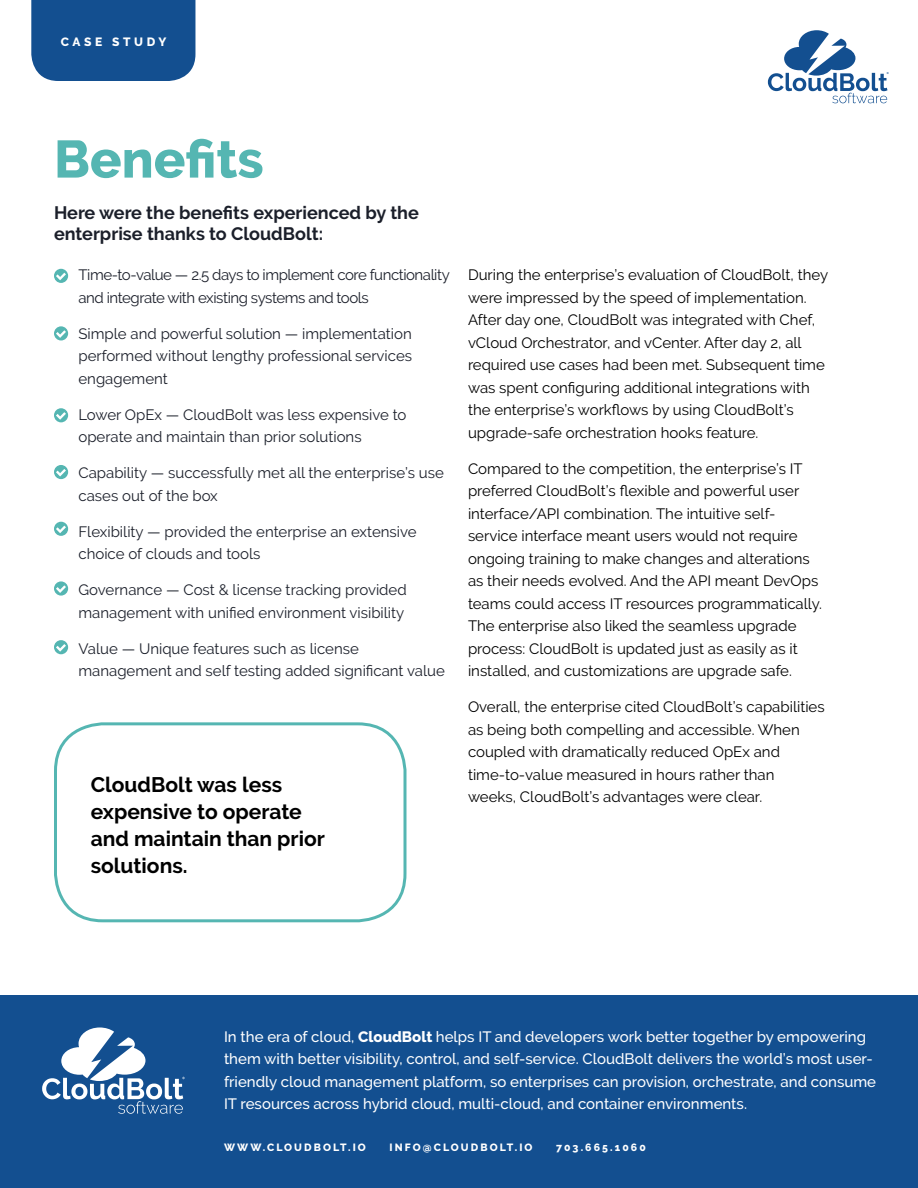
<style>
.page{position:relative;width:918px;height:1188px;background:#fff}
.page>*{position:absolute;margin:0;border:0;box-sizing:border-box;transform-origin:0 0}
.t1{font:800 52.5px "Raleway";color:#55b6b2}
.t2{font:700 21px/27px "Raleway";color:#000}
.t3{font:700 18px/21px "Raleway";color:#1b1f2a}
.t4{font:15px/22.5px "Raleway";color:#000}
.t5{font:15px/22.5px "Raleway";color:#1b1f2a}
.t6{font:500 15px/22.5px "Raleway";color:#fff}
.t7{font:15px/22.5px "Raleway";letter-spacing:-.03em;color:#1b1f2a}
.t8{font:800 12px "Raleway";letter-spacing:.295em;color:#fff}
.t9{font:800 10.5px "Raleway";letter-spacing:.2em;color:#fff}
.s1{font-weight:800}
</style>
<div class="page">
<div style="left:0;top:996px;width:918px;height:192px;background:#134f90"></div>
<svg style="left:42px;top:1027px;width:143px;height:87px"></svg>
<svg style="left:54px;top:269px;width:14px;height:14px"></svg>
<svg style="left:54px;top:326px;width:14px;height:15px"></svg>
<svg style="left:54px;top:408px;width:14px;height:14px"></svg>
<svg style="left:54px;top:465px;width:14px;height:14px"></svg>
<svg style="left:54px;top:522px;width:14px;height:14px"></svg>
<svg style="left:54px;top:581px;width:14px;height:15px"></svg>
<svg style="left:54px;top:640px;width:14px;height:14px"></svg>
<div style="left:54px;top:722px;width:352px;height:200px;border:3px solid #55b6b2;border-radius:47px"></div>
<svg style="left:768px;top:30px;width:121px;height:73px"></svg>
<div style="left:31px;top:0;width:164px;height:81px;background:#134f90"></div>
<p class="t8" style="left:61px;top:35px;width:107px">CASE STUDY</p>
<h1 class="t1" style="left:54px;top:129px;width:211px">Benefits</h1>
<p class="t3" style="left:54px;top:202px;width:366px">Here were the benefits experienced by the enterprise thanks to CloudBolt:</p>
<p class="t7" style="left:78px;top:264px;width:373px">Time-to-value — 2.5 days to implement core functionality and integrate with existing systems and tools</p>
<p class="t5" style="left:78px;top:322px;width:335px;text-align:justify">Simple and powerful solution — implementation performed without lengthy professional services engagement</p>
<p class="t5" style="left:78px;top:403px;width:329px">Lower OpEx — CloudBolt was less expensive to operate and maintain than prior solutions</p>
<p class="t5" style="left:78px;top:462px;width:367px">Capability — successfully met all the enterprise’s use cases out of the box</p>
<p class="t5" style="left:78px;top:520px;width:340px">Flexibility — provided the enterprise an extensive choice of clouds and tools</p>
<p class="t5" style="left:78px;top:579px;width:330px">Governance — Cost &amp; license tracking provided management with unified environment visibility</p>
<p class="t5" style="left:78px;top:637px;width:368px">Value — Unique features such as license management and self testing added significant value</p>
<h2 class="t2" style="left:91px;top:771px;width:236px">CloudBolt was less expensive to operate and maintain than prior solutions.</h2>
<p class="t4" style="left:468px;top:264px;width:362px">During the enterprise’s evaluation of CloudBolt, they were impressed by the speed of implementation.<br>After day one, CloudBolt was integrated with Chef, vCloud Orchestrator, and vCenter. After day 2, all required use cases had been met. Subsequent time was spent configuring additional integrations with the enterprise’s workflows by using CloudBolt’s upgrade-safe orchestration hooks feature.</p>
<p class="t4" style="left:468px;top:457px;width:356px">Compared to the competition, the enterprise’s IT preferred CloudBolt’s flexible and powerful user interface/API combination. The intuitive self&shy;service interface meant users would not require ongoing training to make changes and alterations as their needs evolved. And the API meant DevOps teams could access IT resources programmatically.<br>The enterprise also liked the seamless upgrade process: CloudBolt is updated just as easily as it installed, and customizations are upgrade safe.</p>
<p class="t4" style="left:468px;top:696px;width:358px">Overall, the enterprise cited CloudBolt’s capabilities as being both compelling and accessible. When coupled with dramatically reduced OpEx and time-to-value measured in hours rather than weeks, CloudBolt’s advantages were clear.</p>
<p class="t6" style="left:224px;top:1025px;width:654px">In the era of cloud, <span class="s1">CloudBolt</span> helps IT and developers work better together by empowering them with better visibility, control, and self-service. CloudBolt delivers the world’s most user&shy;friendly cloud management platform, so enterprises can provision, orchestrate, and consume IT resources across hybrid cloud, multi-cloud, and container environments.</p>
<p class="t9" style="left:224px;top:1141px;width:143px">WWW.CLOUDBOLT.IO</p>
<p class="t9" style="left:389px;top:1141px;width:145px">INFO@CLOUDBOLT.IO</p>
<p class="t9" style="left:556px;top:1141px;width:91px">703.665.1060</p>
</div>
